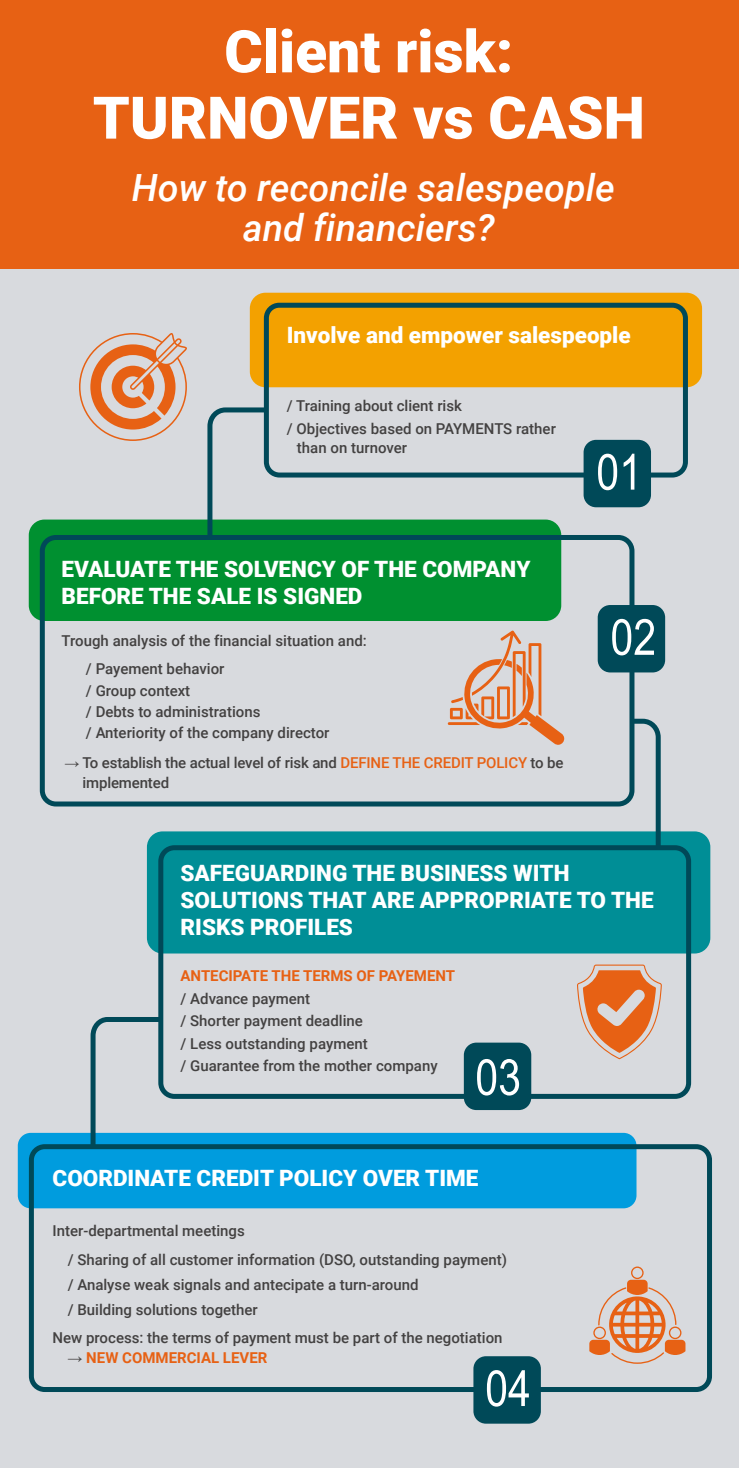
<style>
.page{position:relative;width:739px;height:1468px;background:#fff}
.page>*{position:absolute;margin:0;border:0;box-sizing:border-box;transform-origin:0 0}
.t1{font:900 58.75px/66.2px "Roboto";color:#fff;text-align:center}
.t2{font:50px "Arial Narrow";color:#fff}
.t3{font:italic 500 37.5px/40px "Roboto";color:#fff;text-align:center}
.t4{font:900 22.5px/27px "Roboto";color:#fff}
.t5{font:500 15px/22.5px "Roboto";color:#434141}
.t6{font:700 15px "Roboto";color:#e76114}
.s1{font-family:"Arial";font-weight:900}
.s2{color:#e76114}
.s3{font-family:"Arial";font-weight:900;color:#434141}
</style>
<div class="page">
<div style="left:0;top:269px;width:739px;height:1199px;background:#d8dade"></div>
<div style="left:29px;top:519px;width:532px;height:102px;background:#009030;border-radius:16px"></div>
<div style="left:40px;top:535px;width:594px;height:271px;border:5px solid #004958;border-radius:14px"></div>
<svg style="left:448px;top:630px;width:116px;height:115px"></svg>
<div style="left:598px;top:605px;width:67px;height:67px;background:#004958;border-radius:12px"></div>
<div style="left:0;top:0;width:739px;height:269px;background:#e76114"></div>
<svg style="left:79px;top:333px;width:108px;height:108px"></svg>
<div style="left:250px;top:293px;width:452px;height:94px;background:#f3a100;border-radius:16px"></div>
<div style="left:264px;top:303px;width:424px;height:174px;border:5px solid #004958;border-radius:13px"></div>
<svg style="left:205px;top:405px;width:66px;height:136px"></svg>
<div style="left:583px;top:440px;width:68px;height:67px;background:#004958;border-radius:12px"></div>
<div style="left:147px;top:831px;width:563px;height:122px;background:#008e96;border-radius:16px"></div>
<div style="left:158px;top:845px;width:533px;height:254px;border:5px solid #004958;border-radius:14px"></div>
<div style="left:464px;top:1042px;width:67px;height:68px;background:#004958;border-radius:12px"></div>
<svg style="left:577px;top:964px;width:85px;height:95px"></svg>
<div style="left:18px;top:1132px;width:618px;height:76px;background:#009cde;border-radius:13px"></div>
<div style="left:29px;top:1144px;width:683px;height:248px;border:5px solid #004958;border-radius:13px"></div>
<svg style="left:626px;top:716px;width:37px;height:135px"></svg>
<svg style="left:88px;top:1014px;width:78px;height:136px"></svg>
<div style="left:473px;top:1356px;width:68px;height:67px;background:#004958;border-radius:12px"></div>
<svg style="left:589px;top:1266px;width:96px;height:97px"></svg>
<h1 class="t1" style="left:93px;top:16px;width:553px">Client risk:<br>TURNOVER vs CASH</h1>
<h3 class="t3" style="left:132px;top:167px;width:485px">How to reconcile salespeople and financiers?</h3>
<h3 class="t4" style="left:287px;top:321px;width:345px">Involve and empower salespeople</h3>
<p class="t5" style="left:287px;top:394px;width:270px">/ Training about client risk<br>/ Objectives based on PAYMENTS rather</p>
<p class="t5" style="left:297px;top:435px;width:112px">than on turnover</p>
<h3 class="t4" style="left:62px;top:554px;width:470px">EVALUATE THE SOLVENCY OF THE COMPANY<br>BEFORE THE SALE IS SIGNED</h3>
<p class="t5" style="left:62px;top:629px;width:307px">Trough analysis of the financial situation and:</p>
<p class="t5" style="left:86px;top:658px;width:245px;line-height:21.2px">/ Payement behavior<br>/ Group context<br>/ Debts to administrations<br>/ Anteriority of the company director</p>
<p class="t5" style="left:82px;top:752px;width:482px;line-height:20px;text-indent:-18px"><span class="s1">→</span> To establish the actual level of risk and <span class="s2">DEFINE THE CREDIT POLICY</span> to be implemented</p>
<h2 class="t2" style="left:596px;top:435px;width:47px">01</h2>
<h2 class="t2" style="left:610px;top:600px;width:47px">02</h2>
<h3 class="t4" style="left:180px;top:858px;width:474px">SAFEGUARDING THE BUSINESS WITH<br>SOLUTIONS THAT ARE APPROPRIATE TO THE<br>RISKS PROFILES</h3>
<p class="t6" style="left:180px;top:965px;width:276px">ANTECIPATE THE TERMS OF PAYEMENT</p>
<p class="t5" style="left:180px;top:986px;width:259px">/ Advance payment<br>/ Shorter payment deadline<br>/ Less outstanding payment<br>/ Guarantee from the mother company</p>
<h2 class="t2" style="left:475px;top:1040px;width:47px">03</h2>
<h3 class="t4" style="left:53px;top:1163px;width:427px">COORDINATE CREDIT POLICY OVER TIME</h3>
<p class="t5" style="left:68px;top:1215px;width:441px;line-height:29.2px;text-indent:-15px">Inter-departmental meetings<br>/ Sharing of all customer information (DSO, outstanding payment)</p>
<p class="t5" style="left:68px;top:1272px;width:352px;line-height:25px">/ Analyse weak signals and antecipate a turn-around / Building solutions together</p>
<p class="t5" style="left:53px;top:1325px;width:451px">New process: the terms of payment must be part of the negotiation</p>
<p class="t6" style="left:68px;top:1347px;width:201px"><span class="s3">→</span> NEW COMMERCIAL LEVER</p>
<h2 class="t2" style="left:485px;top:1351px;width:47px">04</h2>
</div>
